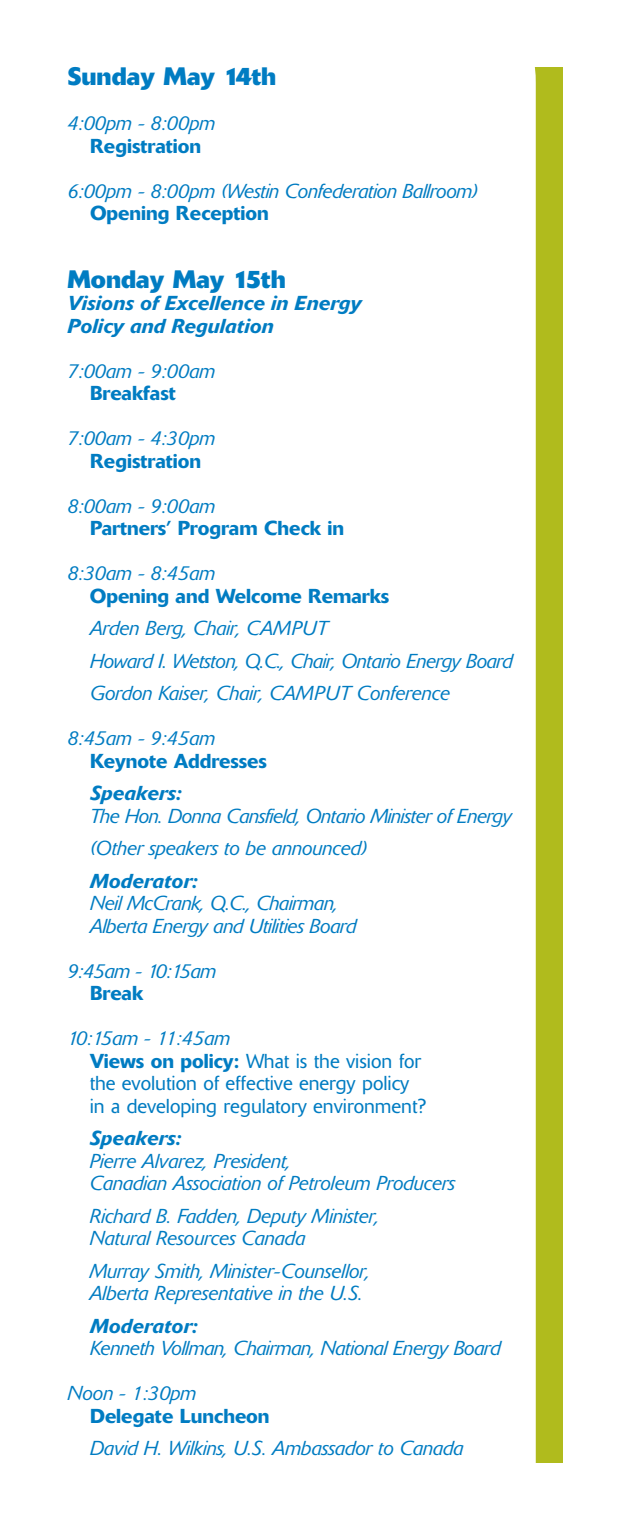
<style>
.page{position:relative;width:630px;height:1530px;background:#fff}
.page>*{position:absolute;margin:0;border:0;box-sizing:border-box;transform-origin:0 0}
.t1{font:700 25px "Delta";color:#007cc2}
.t2{font:italic 300 20px/22.5px "Delta";color:#007cc2}
.t3{font:500 20px "Delta";color:#007cc2}
.t4{font:300 20px/22.5px "Delta";color:#007cc2}
.t5{font:italic 500 20px/22.5px "Delta";color:#007cc2}
.s1{font-style:italic}
.s2{font-weight:500}
</style>
<div class="page">
<div style="left:68px;top:68px;width:494px;height:1394px;background:#b0bb1d"></div>
<div style="left:68px;top:68px;width:468px;height:1395px;background:#fff"></div>
<p class="t1" style="left:68px;top:67px;width:210px">Sunday May 14th</p>
<p class="t2" style="left:68px;top:114px;width:149px">4:00pm - 8:00pm</p>
<p class="t3" style="left:90px;top:139px;width:113px">Registration</p>
<p class="t2" style="left:68px;top:181px;width:413px">6:00pm - 8:00pm (Westin Confederation Ballroom)</p>
<p class="t3" style="left:90px;top:206px;width:180px">Opening Reception</p>
<p class="t1" style="left:68px;top:270px;width:220px">Monday May 15th</p>
<p class="t5" style="left:68px;top:294px;width:296px">Visions of Excellence in Energy<br>Policy and Regulation</p>
<p class="t2" style="left:68px;top:361px;width:149px">7:00am - 9:00am</p>
<p class="t3" style="left:90px;top:386px;width:88px">Breakfast</p>
<p class="t2" style="left:68px;top:429px;width:149px">7:00am - 4:30pm</p>
<p class="t3" style="left:90px;top:454px;width:113px">Registration</p>
<p class="t2" style="left:68px;top:496px;width:149px">8:00am - 9:00am</p>
<p class="t3" style="left:90px;top:521px;width:256px">Partners’ Program Check in</p>
<p class="t2" style="left:68px;top:564px;width:149px">8:30am - 8:45am</p>
<p class="t3" style="left:90px;top:589px;width:301px">Opening and Welcome Remarks</p>
<p class="t2" style="left:90px;top:614px;width:426px;line-height:32.5px">Arden Berg, Chair, CAMPUT<br>Howard I. Wetston, Q.C., Chair, Ontario Energy Board<br>Gordon Kaiser, Chair, CAMPUT Conference</p>
<p class="t2" style="left:68px;top:729px;width:149px">8:45am - 9:45am</p>
<p class="t3" style="left:90px;top:754px;width:178px">Keynote Addresses</p>
<p class="t5" style="left:90px;top:784px;width:94px">Speakers:</p>
<p class="t2" style="left:90px;top:801px;width:426px;line-height:32.5px">The Hon. Donna Cansfield, Ontario Minister of Energy (Other speakers to be announced)</p>
<p class="t5" style="left:90px;top:871px;width:109px">Moderator:</p>
<p class="t2" style="left:90px;top:894px;width:269px">Neil McCrank, Q.C., Chairman,<br>Alberta Energy and Utilities Board</p>
<p class="t2" style="left:68px;top:961px;width:151px">9:45am - 10:15am</p>
<p class="t3" style="left:90px;top:986px;width:55px">Break</p>
<p class="t4" style="left:90px;top:1029px;width:338px;text-indent:-22px"><span class="s1">10:15am - 11:45am<br></span><span class="s2">Views on policy:</span> What is the vision for the evolution of effective energy policy in a developing regulatory environment?</p>
<p class="t5" style="left:90px;top:1129px;width:94px">Speakers:</p>
<p class="t2" style="left:90px;top:1151px;width:369px">Pierre Alvarez, President,<br>Canadian Association of Petroleum Producers</p>
<p class="t2" style="left:90px;top:1206px;width:291px">Richard B. Fadden, Deputy Minister,<br>Natural Resources Canada</p>
<p class="t2" style="left:90px;top:1261px;width:282px">Murray Smith, Minister-Counsellor,<br>Alberta Representative in the U.S.</p>
<p class="t5" style="left:90px;top:1316px;width:109px">Moderator:</p>
<p class="t2" style="left:90px;top:1339px;width:414px">Kenneth Vollman, Chairman, National Energy Board</p>
<p class="t2" style="left:68px;top:1384px;width:131px">Noon - 1:30pm</p>
<p class="t3" style="left:90px;top:1409px;width:181px">Delegate Luncheon</p>
<p class="t2" style="left:90px;top:1439px;width:375px">David H. Wilkins, U.S. Ambassador to Canada</p>
</div>
